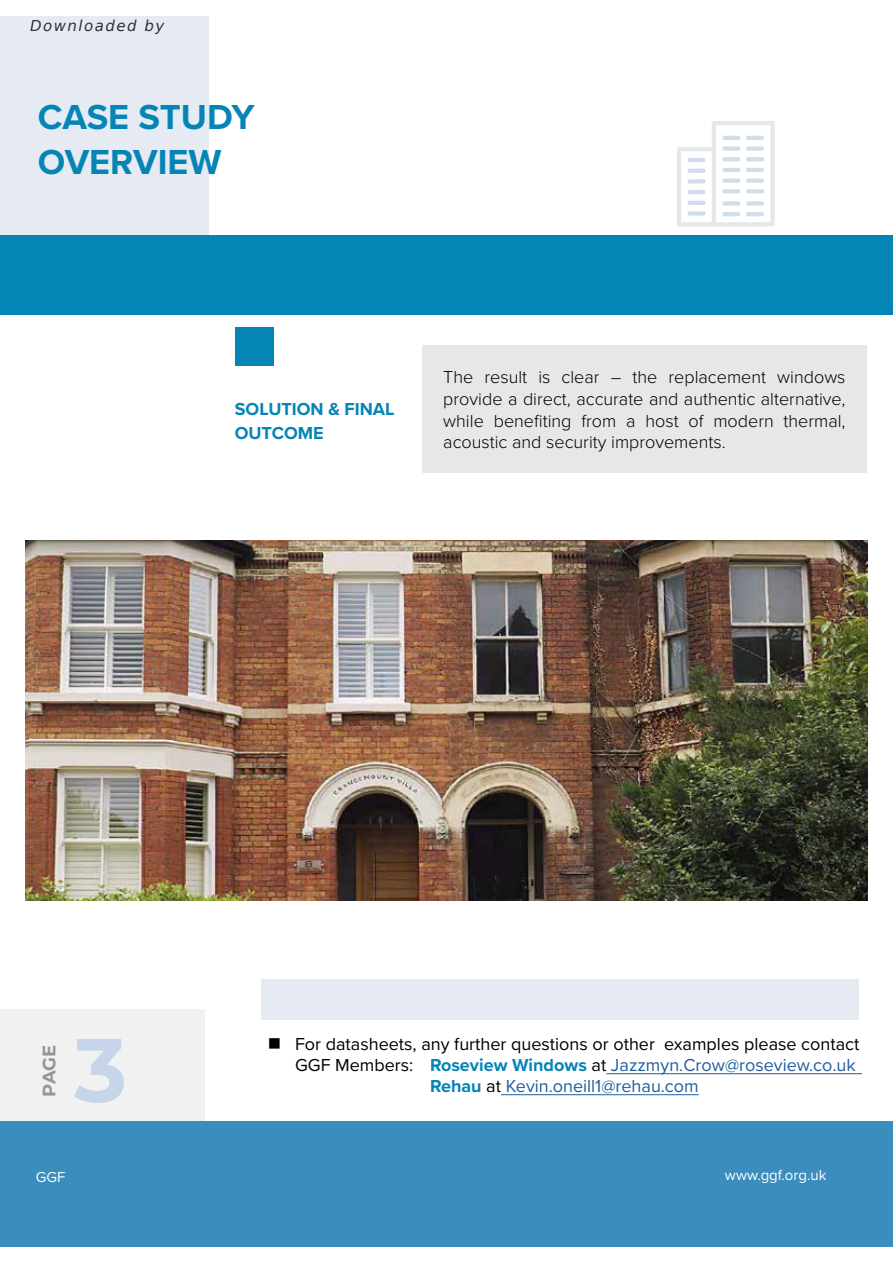
<style>
.page{position:relative;width:893px;height:1263px;background:#fff}
.page>*{position:absolute;margin:0;border:0;box-sizing:border-box;transform-origin:0 0}
.t1{font:700 90px "Montserrat";color:#c6d5e7}
.t2{font:700 36px/45px "Proxima Nova";color:#0584b6}
.t3{font:300 18px/21.6px "Proxima Nova";color:#000;text-align:justify}
.t4{font:18px "Proxima Nova";color:#215e9e}
.t5{font:18px "Proxima Nova";color:#000}
.t6{font:700 18px/24px "Proxima Nova";color:#0584b6}
.t7{font:700 18px "Montserrat";color:#939598}
.t8{font:15px "Proxima Nova";color:#fff}
.t9{font:italic 15px "DejaVu Sans";letter-spacing:.1em;color:rgb(0 0 0/.8)}
.s1{color:#000}
.s2{font-weight:700;color:#0584b6}
</style>
<div class="page">
<div style="left:0;top:1009px;width:204px;height:238px;background:#f1f1f2"></div>
<div style="left:0;top:1121px;width:893px;height:126px;background:#3a8dbc"></div>
<div style="left:0;top:16px;width:208px;height:219px;background:#e6ebf3"></div>
<svg style="left:677px;top:121px;width:98px;height:105px"></svg>
<hr style="left:687px;top:158px;width:19px;height:4px;background:#d0ddeb;border-radius:2px">
<hr style="left:687px;top:169px;width:19px;height:4px;background:#d0ddeb;border-radius:2px">
<div style="left:687px;top:179px;width:19px;height:5px;background:#d0ddeb;border-radius:2px"></div>
<hr style="left:687px;top:190px;width:19px;height:4px;background:#d0ddeb;border-radius:2px">
<hr style="left:687px;top:201px;width:19px;height:4px;background:#d0ddeb;border-radius:2px">
<div style="left:687px;top:211px;width:19px;height:5px;background:#d0ddeb;border-radius:2px"></div>
<hr style="left:722px;top:136px;width:18px;height:4px;background:#d0ddeb;border-radius:2px">
<div style="left:722px;top:146px;width:18px;height:5px;background:#d0ddeb;border-radius:2px"></div>
<hr style="left:722px;top:157px;width:18px;height:4px;background:#d0ddeb;border-radius:2px">
<hr style="left:722px;top:168px;width:18px;height:4px;background:#d0ddeb;border-radius:2px">
<div style="left:722px;top:178px;width:18px;height:5px;background:#d0ddeb;border-radius:2px"></div>
<hr style="left:722px;top:189px;width:18px;height:4px;background:#d0ddeb;border-radius:2px">
<hr style="left:746px;top:136px;width:18px;height:4px;background:#d0ddeb;border-radius:2px">
<div style="left:746px;top:146px;width:18px;height:5px;background:#d0ddeb;border-radius:2px"></div>
<hr style="left:746px;top:157px;width:18px;height:4px;background:#d0ddeb;border-radius:2px">
<hr style="left:746px;top:168px;width:18px;height:4px;background:#d0ddeb;border-radius:2px">
<div style="left:746px;top:178px;width:18px;height:5px;background:#d0ddeb;border-radius:2px"></div>
<hr style="left:746px;top:189px;width:18px;height:4px;background:#d0ddeb;border-radius:2px">
<div style="left:722px;top:201px;width:18px;height:5px;background:#d0ddeb;border-radius:2px"></div>
<hr style="left:722px;top:212px;width:18px;height:4px;background:#d0ddeb;border-radius:2px">
<div style="left:746px;top:201px;width:18px;height:5px;background:#d0ddeb;border-radius:2px"></div>
<hr style="left:746px;top:212px;width:18px;height:4px;background:#d0ddeb;border-radius:2px">
<div style="left:0;top:235px;width:893px;height:80px;background:#0584b6"></div>
<div style="left:235px;top:327px;width:38px;height:38px;background:#0584b6"></div>
<div style="left:422px;top:345px;width:445px;height:127px;background:#e6e7e8"></div>
<div style="left:261px;top:979px;width:598px;height:41px;background:#e6ebf3"></div>
<hr style="left:606px;top:1073px;width:256px;height:1px;background:#215e9e">
<hr style="left:501px;top:1094px;width:198px;height:1px;background:#215e9e">
<img style="left:26px;top:540px;width:841px;height:361px">
<p class="t9" style="left:30px;top:17px;width:136px">Downloaded by</p>
<h2 class="t2" style="left:38px;top:94px;width:218px">CASE STUDY<br>OVERVIEW</h2>
<p class="t6" style="left:235px;top:397px;width:161px">SOLUTION &amp; FINAL<br>OUTCOME</p>
<p class="t3" style="left:443px;top:366px;width:404px">The result is clear – the replacement windows provide a direct, accurate and authentic alternative, while benefiting from a host of modern thermal, acoustic and security improvements.</p>
<p class="t7" style="left:36px;top:1096px;width:53px;rotate:-90deg">PAGE</p>
<h1 class="t1" style="left:74px;top:1005px;width:55px">3</h1>
<p class="t8" style="left:36px;top:1166px;width:31px">GGF</p>
<p class="t5" style="left:295px;top:1030px;width:566px">For datasheets, any further questions or other examples please contact</p>
<p class="t4" style="left:295px;top:1051px;width:562px"><span class="s1">GGF Members:</span> <span class="s2">Roseview Windows</span> <span class="s1">at</span> Jazzmyn.Crow@roseview.co.uk</p>
<p class="t4" style="left:430px;top:1072px;width:270px"><span class="s2">Rehau</span> <span class="s1">at</span> Kevin.oneill1@rehau.com</p>
<p class="t8" style="left:725px;top:1164px;width:103px">www.ggf.org.uk</p>
</div>
